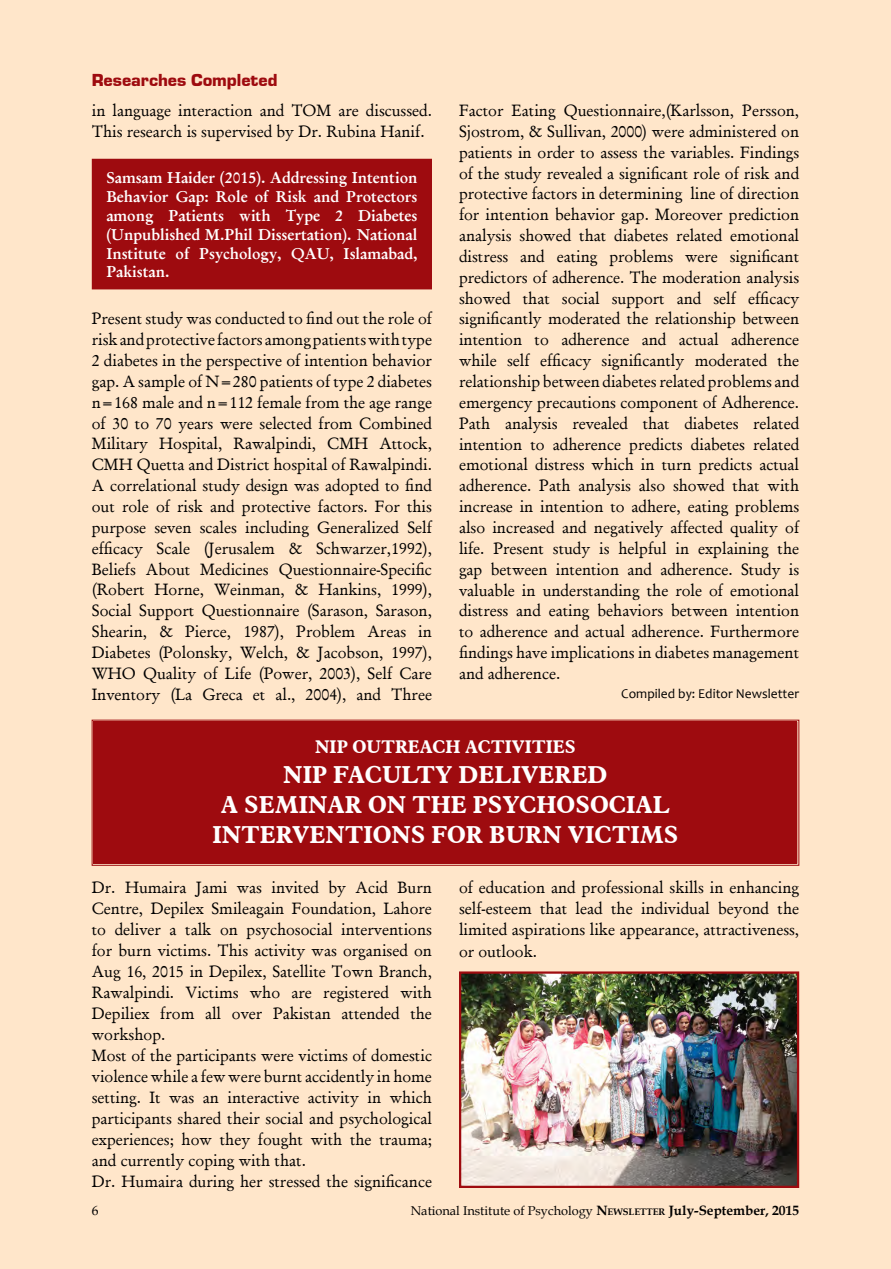
<style>
.page{position:relative;width:891px;height:1269px;background:#ffe6ca}
.page>*{position:absolute;margin:0;border:0;box-sizing:border-box;transform-origin:0 0}
.t1{font:700 24px/30px "Aldine 721 BT";color:#fff;text-align:center}
.t2{font:700 18px "Aldine 721 BT";color:#fff}
.t3{font:18px "Eurostile Black DTC";color:#9e0b0f}
.t4{font:16.5px/20.9px "Garamond Antiqua";color:#000;text-align:justify}
.t5{font:600 15.75px/18.9px "Garamond";color:#fff;text-align:justify}
.t6{font:13.5px "Candara";color:#000}
.t7{font:13.5px "Book Antiqua";color:#000}
.t8{font:12.75px "Book Antiqua";color:#000}
.s1{font-weight:700;font-size:13.5px}
.s2{font-weight:700;font-size:9.45px}
</style>
<div class="page">
<div style="left:91px;top:720px;width:709px;height:146px;background:#9e0b0f"></div>
<div style="left:94px;top:722px;width:703px;height:142px;border:2px solid #9e0b0f"></div>
<img style="left:462px;top:974px;width:334px;height:211px">
<div style="left:459px;top:971px;width:340px;height:217px;border:2px solid #9e0b0f"></div>
<div style="left:92px;top:159px;width:340px;height:130px;background:#9e0b0f"></div>
<p class="t3" style="left:92px;top:70px;width:187px">Researches Completed</p>
<p class="t4" style="left:92px;top:100px;width:342px">in language interaction and TOM are discussed.<br>This research is supervised by Dr. Rubina Hanif.</p>
<p class="t5" style="left:106px;top:168px;width:313px">Samsam Haider (2015). Addressing Intention Behavior Gap: Role of Risk and Protectors among Patients with Type 2 Diabetes (Unpublished M.Phil Dissertation). National Institute of Psychology, QAU, Islamabad, Pakistan.</p>
<p class="t4" style="left:92px;top:308px;width:342px">Present study was conducted to find out the role of risk and protective factors among patients with type 2 diabetes in the perspective of intention behavior gap. A sample of N=280 patients of type 2 diabetes n=168 male and n=112 female from the age range of 30 to 70 years were selected from Combined Military Hospital, Rawalpindi, CMH Attock, CMH Quetta and District hospital of Rawalpindi.<br>A correlational study design was adopted to find out role of risk and protective factors. For this purpose seven scales including Generalized Self efficacy Scale (Jerusalem &amp; Schwarzer,1992), Beliefs About Medicines Questionnaire-Specific (Robert Horne, Weinman, &amp; Hankins, 1999), Social Support Questionnaire (Sarason, Sarason, Shearin, &amp; Pierce, 1987), Problem Areas in Diabetes (Polonsky, Welch, &amp; Jacobson, 1997), WHO Quality of Life (Power, 2003), Self Care Inventory (La Greca et al., 2004), and Three</p>
<p class="t4" style="left:459px;top:100px;width:342px">Factor Eating Questionnaire,(Karlsson, Persson, Sjostrom, &amp; Sullivan, 2000) were administered on patients in order to assess the variables. Findings of the study revealed a significant role of risk and protective factors in determining line of direction for intention behavior gap. Moreover prediction analysis showed that diabetes related emotional distress and eating problems were significant predictors of adherence. The moderation analysis showed that social support and self efficacy significantly moderated the relationship between intention to adherence and actual adherence while self efficacy significantly moderated the relationship between diabetes related problems and emergency precautions component of Adherence.<br>Path analysis revealed that diabetes related intention to adherence predicts diabetes related emotional distress which in turn predicts actual adherence. Path analysis also showed that with increase in intention to adhere, eating problems also increased and negatively affected quality of life. Present study is helpful in explaining the gap between intention and adherence. Study is valuable in understanding the role of emotional distress and eating behaviors between intention to adherence and actual adherence. Furthermore findings have implications in diabetes management and adherence.</p>
<p class="t6" style="left:621px;top:685px;width:179px">Compiled by: Editor Newsletter</p>
<p class="t2" style="left:315px;top:735px;width:262px">NIP OUTREACH ACTIVITIES</p>
<h1 class="t1" style="left:213px;top:759px;width:467px">NIP FACULTY DELIVERED<br>A SEMINAR ON THE PSYCHOSOCIAL<br>INTERVENTIONS FOR BURN VICTIMS</h1>
<p class="t4" style="left:92px;top:877px;width:342px;text-align:left">Dr. Humaira Jami was invited by Acid Burn Centre, Depilex Smileagain Foundation, Lahore to deliver a talk on psychosocial interventions for burn victims. This activity was organised on Aug 16, 2015 in Depilex, Satellite Town Branch, Rawalpindi. Victims who are registered with Depiliex from all over Pakistan attended the workshop.<br>Most of the participants were victims of domestic violence while a few were burnt accidently in home setting. It was an interactive activity in which participants shared their social and psychological experiences; how they fought with the trauma; and currently coping with that.<br>Dr. Humaira during her stressed the significance</p>
<p class="t4" style="left:459px;top:877px;width:342px">of education and professional skills in enhancing self-esteem that lead the individual beyond the limited aspirations like appearance, attractiveness, or outlook.</p>
<p class="t7" style="left:92px;top:1201px;width:8px">6</p>
<p class="t8" style="left:411px;top:1202px;width:390px">National Institute of Psychology <span class="s1">N</span><span class="s2">EWSLETTER</span> <span class="s1">July-September, 2015</span></p>
</div>
